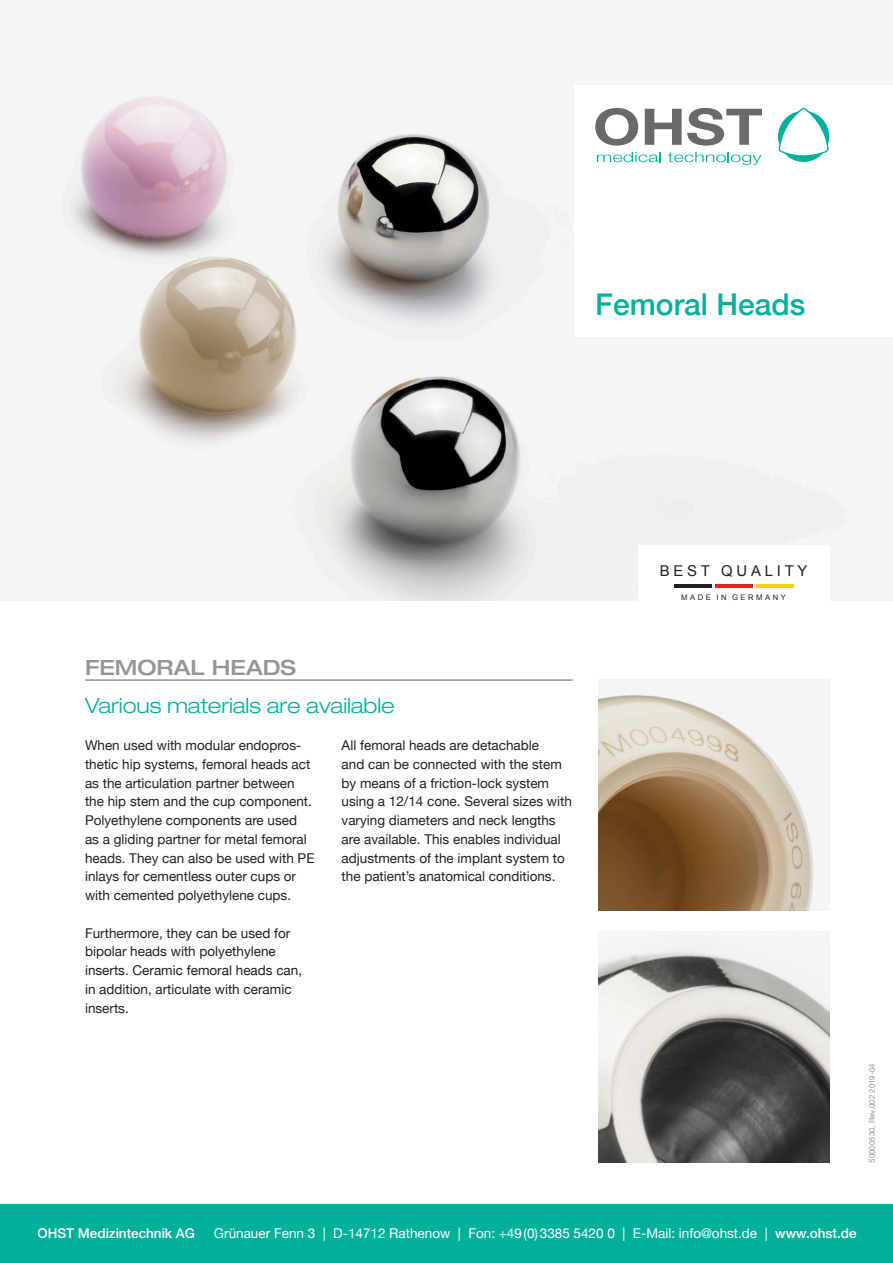
<style>
.page{position:relative;width:893px;height:1263px;background:#fff}
.page>*{position:absolute;margin:0;border:0;box-sizing:border-box;transform-origin:0 0}
.PB_Titel{font:500 30px "Helvetica Neue";color:#00b09b}
.PB_Sub_grün{font:300 expanded 21px "Helvetica Neue";letter-spacing:-.005em;color:#00b09b}
.PB_H1_grau_Absatzlin{font:500 expanded 21px "Helvetica Neue";color:#939598}
.t1{font:14.85px "Arial";letter-spacing:.25em;color:#231f20}
.PB_Fließtext_Grundli{font:13.5px/18.8px "Helvetica Neue";color:#231f20}
.t2{font:13.5px "Helvetica Neue";color:#fff}
.t3{font:500 13.5px "Helvetica Neue";color:#fff}
.PB_Seriennummer{font:7.8px "Helvetica Neue";color:#939598}
.t4{font:7.65px "Arial";letter-spacing:.33em;color:#231f20}
.s1{font-weight:500}
</style>
<div class="page">
<div style="left:0;top:1204px;width:893px;height:59px;background:#00b09b"></div>
<img style="left:57px;top:95px;width:836px;height:505px">
<div style="left:574px;top:85px;width:319px;height:251px;background:#fff"></div>
<hr style="left:85px;top:679px;width:488px;height:2px;background:#939598">
<svg style="left:595px;top:108px;width:43px;height:38px"></svg>
<svg style="left:645px;top:108px;width:117px;height:38px"></svg>
<svg style="left:597px;top:152px;width:64px;height:10px"></svg>
<svg style="left:668px;top:152px;width:93px;height:13px"></svg>
<svg style="left:778px;top:108px;width:51px;height:54px"></svg>
<div style="left:638px;top:546px;width:191px;height:72px;background:#fff"></div>
<hr style="left:715px;top:584px;width:38px;height:3px;background:#ee1d23">
<hr style="left:674px;top:584px;width:38px;height:3px;background:#231f20">
<hr style="left:756px;top:584px;width:37px;height:3px;background:#f4d10e">
<img style="left:598px;top:931px;width:231px;height:232px">
<img style="left:598px;top:694px;width:216px;height:217px">
<p class="PB_Titel" style="left:595px;top:280px;width:212px">Femoral Heads</p>
<p class="PB_H1_grau_Absatzlin" style="left:85px;top:654px;width:213px">FEMORAL HEADS</p>
<p class="PB_Sub_grün" style="left:85px;top:692px;width:311px">Various materials are available</p>
<p class="PB_Fließtext_Grundli" style="left:85px;top:737px;width:231px">When used with modular endopros&shy;thetic hip systems, femoral heads act as the articulation partner between the hip stem and the cup component.<br>Polyethylene components are used<br>as a gliding partner for metal femoral heads. They can also be used with PE inlays for cementless outer cups or with cemented polyethylene cups.</p>
<p class="PB_Fließtext_Grundli" style="left:85px;top:924px;width:219px">Furthermore, they can be used for bipolar heads with polyethylene inserts. Ceramic femoral heads can, in addition, articulate with ceramic inserts.</p>
<p class="PB_Fließtext_Grundli" style="left:342px;top:737px;width:232px">All femoral heads are detachable<br>and can be connected with the stem by means of a friction-lock system using a 12/14 cone. Several sizes with varying diameters and neck lengths are available. This enables individual adjustments of the implant system to the patient’s anatomical conditions.</p>
<p class="t1" style="left:660px;top:561px;width:149px">BEST QUALITY</p>
<p class="t4" style="left:681px;top:592px;width:106px">MADE IN GERMANY</p>
<p class="PB_Seriennummer" style="left:866px;top:1163px;width:101px;rotate:-90deg">50000530, Rev.002 2019-04</p>
<p class="t3" style="left:37px;top:1222px;width:159px">OHST Medizintechnik AG</p>
<p class="t2" style="left:214px;top:1223px;width:644px">Grünauer Fenn 3 | D-14712 Rathenow | Fon: +49(0)3385 5420 0 | E-Mail: info@ohst.de | <span class="s1">www.ohst.de</span></p>
</div>
